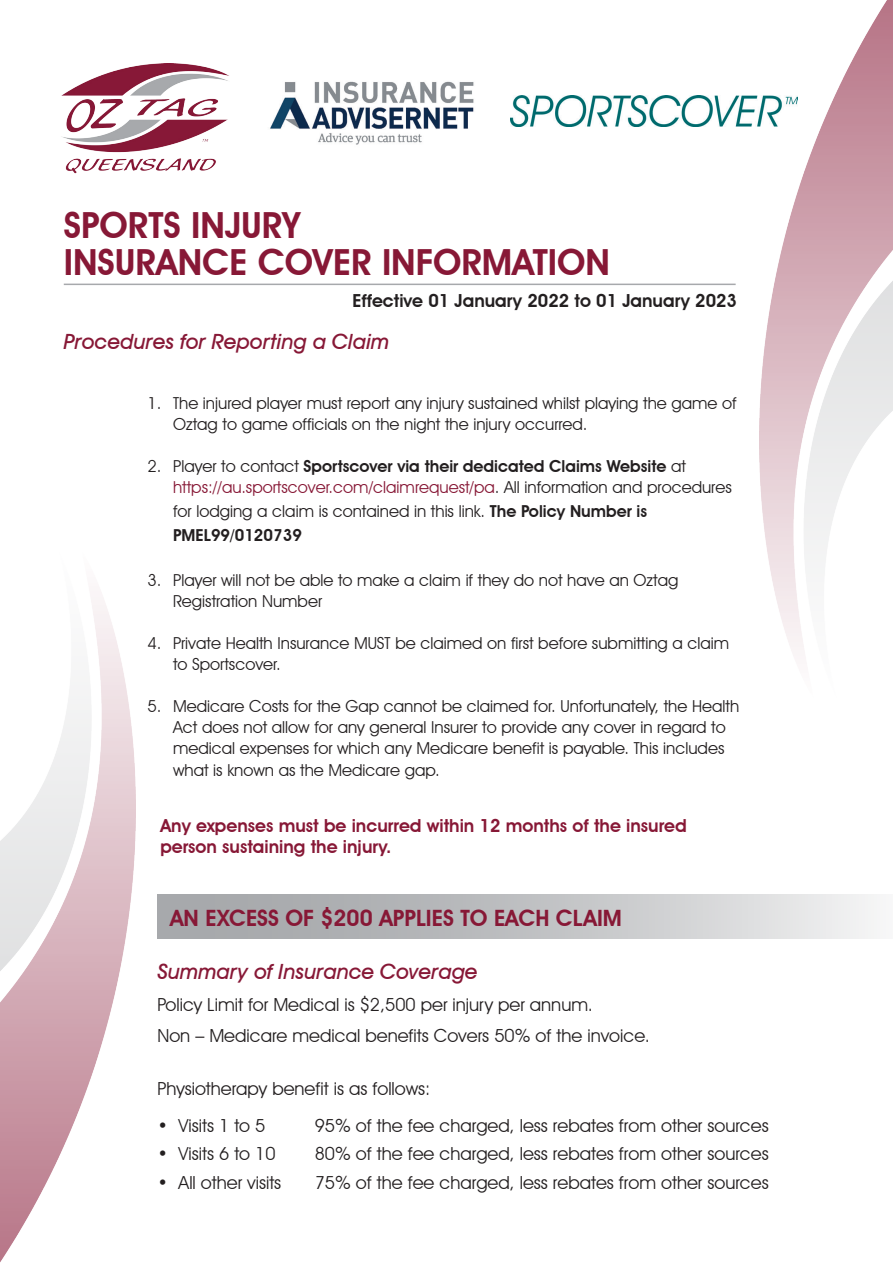
<style>
.page{position:relative;width:893px;height:1263px;background:#fff}
.page>*{position:absolute;margin:0;border:0;box-sizing:border-box;transform-origin:0 0}
.t1{font:600 36px/37.5px "Avant Garde IT Cby BT";color:#871836}
.t2{font:600 22.5px "Avant Garde IT Cby BT";color:#871836}
.t3{font:italic 500 21px "Avant Garde IT Cby BT";color:#871836}
.t4{font:18px/31.5px "Avant Garde IT Cby BT";color:#231f20}
.t5{font:600 18px/21.6px "Avant Garde IT Cby BT";color:#871836}
.t6{font:600 18px "Avant Garde IT Cby BT";color:#231f20}
.t7{font:16.5px/21px "Avant Garde IT Cby BT";color:#231f20}
.s1{font-weight:600}
.s2{color:#871836}
</style>
<div class="page">
<div style="left:157px;top:894px;width:736px;height:44px;background:linear-gradient(to right,#9a9da0,#ededee)"></div>
<img style="left:510px;top:95px;width:250px;height:32px">
<img style="left:270px;top:81px;width:204px;height:64px">
<img style="left:61px;top:64px;width:168px;height:110px">
<img style="left:760px;top:0;width:133px;height:650px">
<img style="left:0;top:600px;width:136px;height:662px">
<hr style="left:64px;top:284px;width:672px;height:1px;background:#a7a9ac">
<h1 class="t1" style="left:64px;top:206px;width:548px">SPORTS INJURY<br>INSURANCE COVER INFORMATION</h1>
<p class="t6" style="left:352px;top:289px;width:386px">Effective 01 January 2022 to 01 January 2023</p>
<p class="t3" style="left:64px;top:328px;width:327px">Procedures for Reporting a Claim</p>
<p class="t7" style="left:173px;top:393px;width:565px;text-indent:-26px">1. The injured player must report any injury sustained whilst playing the game of<br>Oztag to game officials on the night the injury occurred.</p>
<p class="t7" style="left:173px;top:456px;width:560px;text-indent:-26px">2. Player to contact <span class="s1">Sportscover via their dedicated Claims Website</span> at <span class="s2">https://au.sportscover.com/claimrequest/pa</span>. All information and procedures</p>
<p class="t7" style="left:173px;top:499px;width:476px;line-height:24px">for lodging a claim is contained in this link. <span class="s1">The Policy Number is<br>PMEL99/0120739</span></p>
<p class="t7" style="left:173px;top:570px;width:507px;text-indent:-26px">3. Player will not be able to make a claim if they do not have an Oztag<br>Registration Number</p>
<p class="t7" style="left:173px;top:633px;width:558px;text-indent:-26px">4. Private Health Insurance MUST be claimed on first before submitting a claim to Sportscover.</p>
<p class="t7" style="left:173px;top:696px;width:568px;text-indent:-26px">5. Medicare Costs for the Gap cannot be claimed for. Unfortunately, the Health Act does not allow for any general Insurer to provide any cover in regard to medical expenses for which any Medicare benefit is payable. This includes what is known as the Medicare gap.</p>
<p class="t5" style="left:160px;top:814px;width:528px">Any expenses must be incurred within 12 months of the insured person sustaining the injury.</p>
<h2 class="t2" style="left:170px;top:904px;width:453px">AN EXCESS OF $200 APPLIES TO EACH CLAIM</h2>
<p class="t3" style="left:157px;top:959px;width:322px">Summary of Insurance Coverage</p>
<p class="t4" style="left:157px;top:988px;width:494px">Policy Limit for Medical is $2,500 per injury per annum.<br>Non – Medicare medical benefits Covers 50% of the invoice.</p>
<p class="t4" style="left:157px;top:1072px;width:275px">Physiotherapy benefit is as follows:</p>
<p class="t4" style="left:157px;top:1109px;width:110px">• Visits 1 to 5</p>
<p class="t4" style="left:315px;top:1109px;width:456px">95% of the fee charged, less rebates from other sources</p>
<p class="t4" style="left:157px;top:1138px;width:120px">• Visits 6 to 10</p>
<p class="t4" style="left:315px;top:1138px;width:456px">80% of the fee charged, less rebates from other sources</p>
<p class="t4" style="left:157px;top:1166px;width:125px">• All other visits</p>
<p class="t4" style="left:315px;top:1166px;width:456px">75% of the fee charged, less rebates from other sources</p>
</div>
